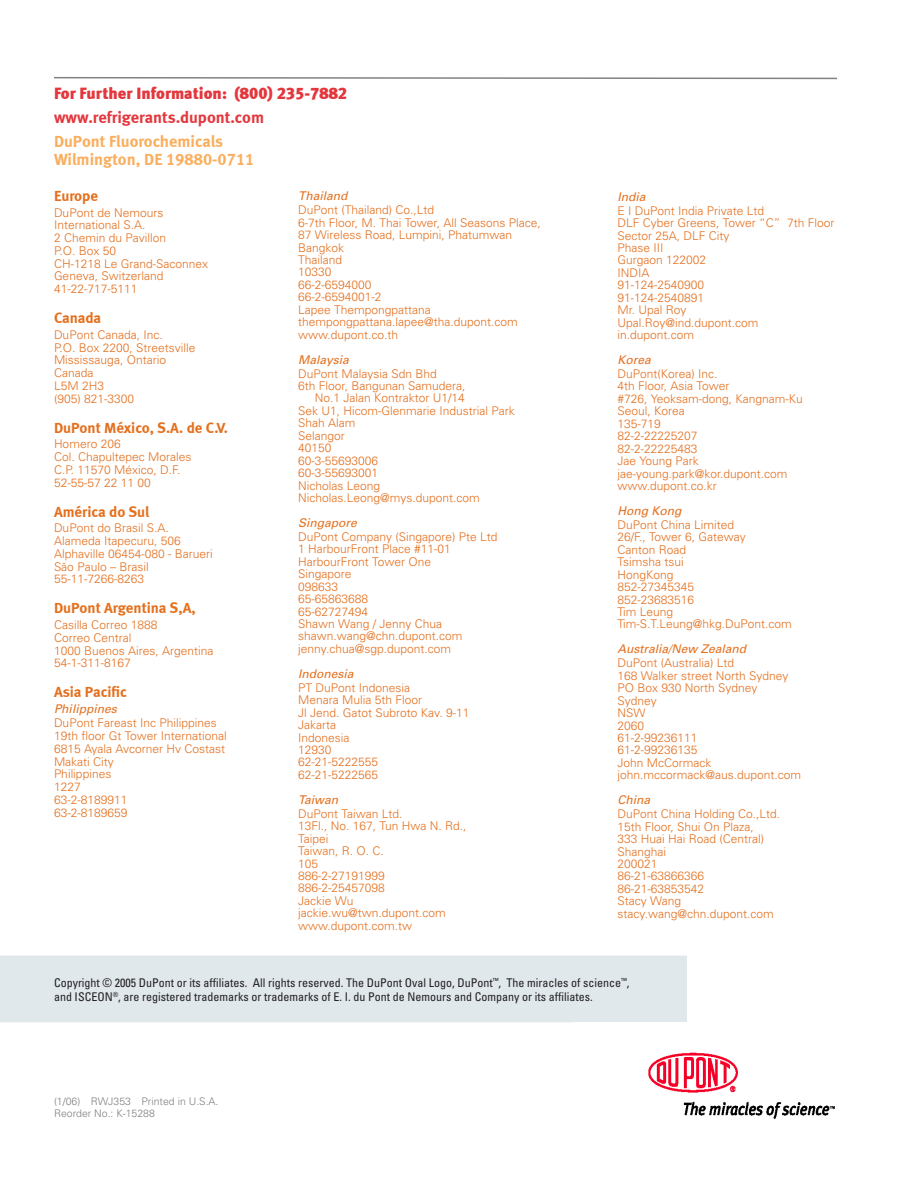
<style>
.page{position:relative;width:918px;height:1188px;background:#fff}
.page>*{position:absolute;margin:0;border:0;box-sizing:border-box;transform-origin:0 0}
.t1{font:16.5px/18px "Meta Bold LF";color:#faae5d}
.t2{font:16.5px "Meta Black LF";color:#e3373d}
.t3{font:16.5px "Meta Bold LF";color:#e3373d}
.t4{font:15px "Meta Bold LF";color:#e4701e}
.t5{font:300 12px/12.5px "Univers";color:#e4701e}
.t6{font:condensed 12px/13.5px "Univers";color:#231f20}
.t7{font:italic 12px "Univers";color:#e4701e}
.t8{font:300 10.5px/12px "Univers";color:#808083}
</style>
<div class="page">
<div style="left:1px;top:956px;width:685px;height:66px;background:#e0e8ec"></div>
<img style="left:648px;top:1052px;width:187px;height:67px">
<svg style="left:54px;top:77px;width:783px;height:3px"></svg>
<h1 class="t2" style="left:54px;top:83px;width:295px">For Further Information: (800) 235-7882</h1>
<h1 class="t3" style="left:54px;top:107px;width:212px">www.refrigerants.dupont.com</h1>
<h1 class="t1" style="left:54px;top:132px;width:202px">DuPont Fluorochemicals<br>Wilmington, DE 19880-0711</h1>
<p class="t4" style="left:54px;top:187px;width:46px">Europe</p>
<p class="t5" style="left:54px;top:206px;width:156px">DuPont de Nemours<br>International S.A.<br>2 Chemin du Pavillon<br>P.O. Box 50<br>CH-1218 Le Grand-Saconnex<br>Geneva, Switzerland<br>41-22-717-5111</p>
<p class="t4" style="left:54px;top:309px;width:49px">Canada</p>
<p class="t5" style="left:54px;top:328px;width:143px">DuPont Canada, Inc.<br>P.O. Box 2200, Streetsville<br>Mississauga, Ontario<br>Canada<br>L5M 2H3<br>(905) 821-3300</p>
<p class="t4" style="left:54px;top:418px;width:176px">DuPont México, S.A. de C.V.</p>
<p class="t5" style="left:54px;top:437px;width:139px">Homero 206<br>Col. Chapultepec Morales<br>C.P. 11570 México, D.F.<br>52-55-57 22 11 00</p>
<p class="t4" style="left:54px;top:502px;width:97px">América do Sul</p>
<p class="t5" style="left:54px;top:521px;width:160px">DuPont do Brasil S.A.<br>Alameda Itapecuru, 506<br>Alphaville 06454-080 - Barueri<br>São Paulo – Brasil<br>55-11-7266-8263</p>
<p class="t4" style="left:54px;top:599px;width:143px">DuPont Argentina S,A,</p>
<p class="t5" style="left:54px;top:618px;width:161px">Casilla Correo 1888<br>Correo Central<br>1000 Buenos Aires, Argentina<br>54-1-311-8167</p>
<p class="t4" style="left:54px;top:683px;width:75px">Asia Pacific</p>
<p class="t7" style="left:54px;top:701px;width:64px">Philippines</p>
<p class="t5" style="left:54px;top:716px;width:174px">DuPont Fareast Inc Philippines<br>19th floor Gt Tower International<br>6815 Ayala Avcorner Hv Costast<br>Makati City<br>Philippines<br>1227<br>63-2-8189911<br>63-2-8189659</p>
<p class="t7" style="left:298px;top:189px;width:51px">Thailand</p>
<p class="t5" style="left:298px;top:203px;width:244px">DuPont (Thailand) Co.,Ltd<br>6-7th Floor, M. Thai Tower, All Seasons Place,<br>87 Wireless Road, Lumpini, Phatumwan<br>Bangkok<br>Thailand<br>10330<br>66-2-6594000<br>66-2-6594001-2<br>Lapee Thempongpattana thempongpattana.lapee@tha.dupont.com www.dupont.co.th</p>
<p class="t7" style="left:298px;top:352px;width:52px">Malaysia</p>
<p class="t5" style="left:298px;top:367px;width:140px">DuPont Malaysia Sdn Bhd</p>
<p class="t5" style="left:298px;top:379px;width:169px">6th Floor, Bangunan Samudera,</p>
<p class="t5" style="left:315px;top:392px;width:152px">No.1 Jalan Kontraktor U1/14</p>
<p class="t5" style="left:298px;top:404px;width:218px">Sek U1, Hicom-Glenmarie Industrial Park</p>
<p class="t5" style="left:298px;top:417px;width:59px">Shah Alam</p>
<p class="t5" style="left:298px;top:429px;width:48px">Selangor</p>
<p class="t5" style="left:298px;top:441px;width:35px">40150</p>
<p class="t5" style="left:298px;top:454px;width:82px">60-3-55693006</p>
<p class="t5" style="left:298px;top:466px;width:82px">60-3-55693001</p>
<p class="t5" style="left:298px;top:479px;width:84px">Nicholas Leong</p>
<p class="t5" style="left:298px;top:491px;width:183px">Nicholas.Leong@mys.dupont.com</p>
<p class="t7" style="left:298px;top:515px;width:60px">Singapore</p>
<p class="t5" style="left:298px;top:530px;width:201px">DuPont Company (Singapore) Pte Ltd<br>1 HarbourFront Place #11-01<br>HarbourFront Tower One<br>Singapore<br>098633<br>65-65863688<br>65-62727494<br>Shawn Wang / Jenny Chua shawn.wang@chn.dupont.com jenny.chua@sgp.dupont.com</p>
<p class="t7" style="left:298px;top:666px;width:57px">Indonesia</p>
<p class="t5" style="left:298px;top:681px;width:173px">PT DuPont Indonesia<br>Menara Mulia 5th Floor<br>Jl Jend. Gatot Subroto Kav. 9-11<br>Jakarta<br>Indonesia<br>12930<br>62-21-5222555<br>62-21-5222565</p>
<p class="t7" style="left:298px;top:792px;width:42px">Taiwan</p>
<p class="t5" style="left:298px;top:807px;width:170px">DuPont Taiwan Ltd.<br>13Fl., No. 167, Tun Hwa N. Rd.,<br>Taipei<br>Taiwan, R. O. C.<br>105<br>886-2-27191999<br>886-2-25457098<br>Jackie Wu jackie.wu@twn.dupont.com www.dupont.com.tw</p>
<p class="t7" style="left:617px;top:189px;width:30px">India</p>
<p class="t5" style="left:617px;top:204px;width:218px">E I DuPont India Private Ltd<br>DLF Cyber Greens, Tower “C” 7th Floor<br>Sector 25A, DLF City<br>Phase III<br>Gurgaon 122002<br>INDIA<br>91-124-2540900<br>91-124-2540891<br>Mr. Upal Roy<br>Upal.Roy@ind.dupont.com in.dupont.com</p>
<p class="t7" style="left:617px;top:352px;width:35px">Korea</p>
<p class="t5" style="left:617px;top:367px;width:187px">DuPont(Korea) Inc.<br>4th Floor, Asia Tower<br>#726, Yeoksam-dong, Kangnam-Ku<br>Seoul, Korea<br>135-719<br>82-2-22225207<br>82-2-22225483<br>Jae Young Park jae-young.park@kor.dupont.com www.dupont.co.kr</p>
<p class="t7" style="left:617px;top:503px;width:65px">Hong Kong</p>
<p class="t5" style="left:617px;top:518px;width:176px">DuPont China Limited<br>26/F., Tower 6, Gateway<br>Canton Road<br>Tsimsha tsui<br>HongKong<br>852-27345345<br>852-23683516<br>Tim Leung<br>Tim-S.T.Leung@hkg.DuPont.com</p>
<p class="t7" style="left:617px;top:642px;width:130px">Australia/New Zealand</p>
<p class="t5" style="left:617px;top:657px;width:185px">DuPont (Australia) Ltd<br>168 Walker street North Sydney<br>PO Box 930 North Sydney<br>Sydney<br>NSW<br>2060<br>61-2-99236111<br>61-2-99236135<br>John McCormack john.mccormack@aus.dupont.com</p>
<p class="t7" style="left:617px;top:793px;width:34px">China</p>
<p class="t5" style="left:617px;top:807px;width:164px">DuPont China Holding Co.,Ltd.<br>15th Floor, Shui On Plaza,<br>333 Huai Hai Road (Central)<br>Shanghai<br>200021<br>86-21-63866366<br>86-21-63853542<br>Stacy Wang stacy.wang@chn.dupont.com</p>
<p class="t6" style="left:54px;top:976px;width:577px">Copyright © 2005 DuPont or its affiliates. All rights reserved. The DuPont Oval Logo, DuPont<sup>™</sup>, The miracles of science<sup>™</sup>, and ISCEON<sup>®</sup>, are registered trademarks or trademarks of E. I. du Pont de Nemours and Company or its affiliates.</p>
<p class="t8" style="left:54px;top:1094px;width:166px">(1/06) RWJ353 Printed in U.S.A.<br>Reorder No.: K-15288</p>
</div>
